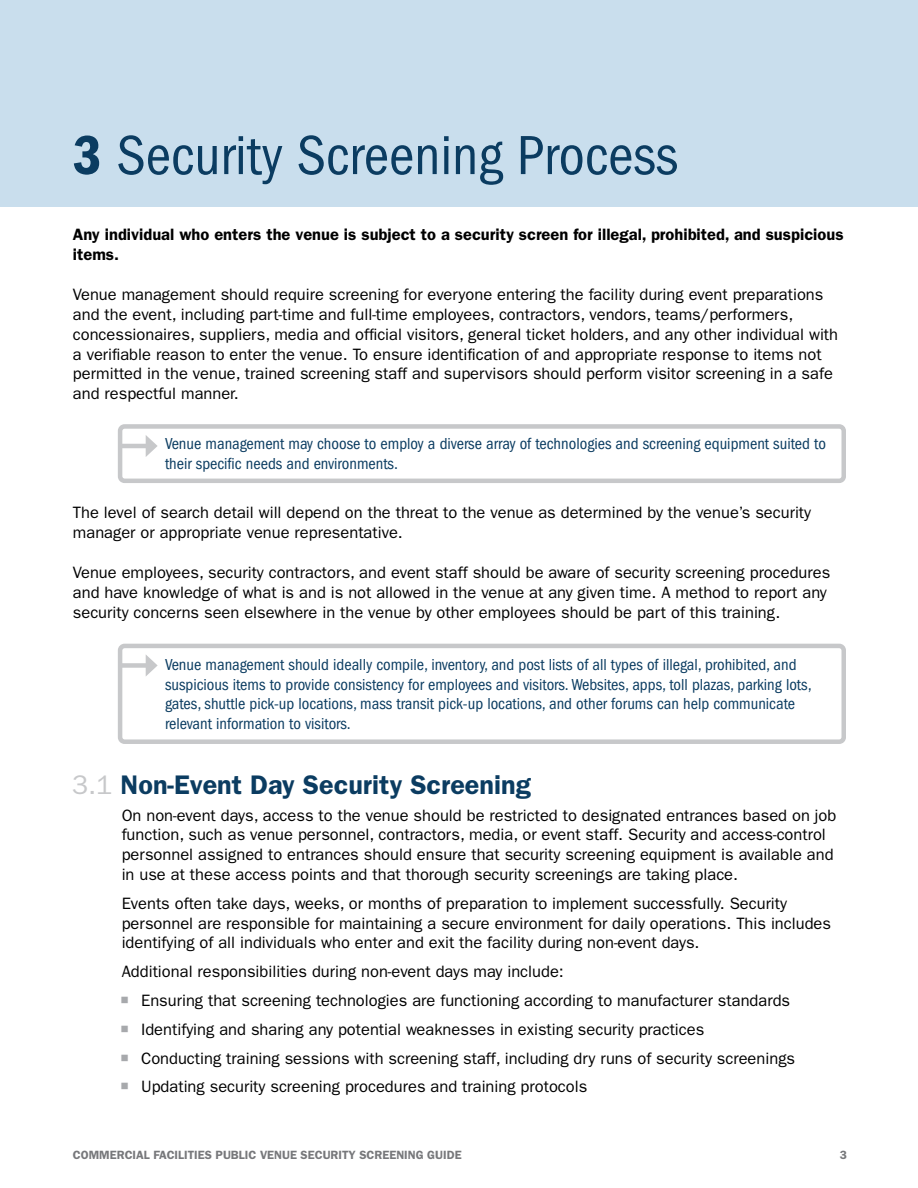
<style>
.page{position:relative;width:918px;height:1188px;background:#fff}
.page>*{position:absolute;margin:0;border:0;box-sizing:border-box;transform-origin:0 0}
.t1{font:condensed 57px "ITC Franklin Gothic Std";color:#0b3c61}
.t2{font:600 27px "ITC Franklin Gothic Std";color:#0b3c61}
.t3{font:16.5px/19.8px "ITC Franklin Gothic Std";color:#000}
.t4{font:condensed 16.5px/19.8px "ITC Franklin Gothic Std";color:#0b3c61}
.t5{font:600 16.5px/19.8px "ITC Franklin Gothic Std";color:#000}
.t6{font:600 12px "ITC Franklin Gothic Std";color:#77787b}
.s1{font-family:"ITC Franklin Gothic Std Dm Cd";font-stretch:normal}
.s2{font-weight:400;color:#c7c8ca}
</style>
<div class="page">
<div style="left:0;top:0;width:918px;height:207px;background:#c9deed"></div>
<div style="left:118px;top:424px;width:728px;height:59px;border:4px solid #c7c8ca;border-radius:4px"></div>
<hr style="left:119px;top:444px;width:31px;height:4px;background:#c7c8ca">
<svg style="left:146px;top:435px;width:12px;height:22px"></svg>
<div style="left:118px;top:644px;width:728px;height:100px;border:4px solid #c7c8ca;border-radius:4px"></div>
<div style="left:119px;top:663px;width:31px;height:5px;background:#c7c8ca"></div>
<svg style="left:146px;top:655px;width:12px;height:21px"></svg>
<h2 class="t1" style="left:73px;top:123px;width:607px"><span class="s1">3</span> Security Screening Process</h2>
<p class="t5" style="left:73px;top:225px;width:772px">Any individual who enters the venue is subject to a security screen for illegal, prohibited, and suspicious items.</p>
<p class="t3" style="left:73px;top:285px;width:767px">Venue management should require screening for everyone entering the facility during event preparations and the event, including part-time and full-time employees, contractors, vendors, teams/performers, concessionaires, suppliers, media and official visitors, general ticket holders, and any other individual with a verifiable reason to enter the venue. To ensure identification of and appropriate response to items not permitted in the venue, trained screening staff and supervisors should perform visitor screening in a safe and respectful manner.</p>
<p class="t4" style="left:165px;top:434px;width:662px">Venue management may choose to employ a diverse array of technologies and screening equipment suited to their specific needs and environments.</p>
<p class="t3" style="left:73px;top:503px;width:740px">The level of search detail will depend on the threat to the venue as determined by the venue’s security manager or appropriate venue representative.</p>
<p class="t3" style="left:73px;top:563px;width:759px">Venue employees, security contractors, and event staff should be aware of security screening procedures and have knowledge of what is and is not allowed in the venue at any given time. A method to report any security concerns seen elsewhere in the venue by other employees should be part of this training.</p>
<p class="t4" style="left:165px;top:655px;width:648px">Venue management should ideally compile, inventory, and post lists of all types of illegal, prohibited, and suspicious items to provide consistency for employees and visitors. Websites, apps, toll plazas, parking lots, gates, shuttle pick-up locations, mass transit pick-up locations, and other forums can help communicate relevant information to visitors.</p>
<h3 class="t2" style="left:72px;top:769px;width:460px"><span class="s2">3.1</span> Non-Event Day Security Screening</h3>
<p class="t3" style="left:122px;top:805px;width:716px">On non-event days, access to the venue should be restricted to designated entrances based on job function, such as venue personnel, contractors, media, or event staff. Security and access-control personnel assigned to entrances should ensure that security screening equipment is available and in use at these access points and that thorough security screenings are taking place.</p>
<p class="t3" style="left:122px;top:893px;width:711px">Events often take days, weeks, or months of preparation to implement successfully. Security personnel are responsible for maintaining a secure environment for daily operations. This includes identifying of all individuals who enter and exit the facility during non-event days.</p>
<p class="t3" style="left:122px;top:962px;width:444px">Additional responsibilities during non-event days may include:</p>
<p class="t3" style="left:141px;top:991px;width:651px">Ensuring that screening technologies are functioning according to manufacturer standards</p>
<p class="t3" style="left:141px;top:1019px;width:565px">Identifying and sharing any potential weaknesses in existing security practices</p>
<p class="t3" style="left:141px;top:1048px;width:656px">Conducting training sessions with screening staff, including dry runs of security screenings</p>
<p class="t3" style="left:141px;top:1077px;width:448px">Updating security screening procedures and training protocols</p>
<p class="t6" style="left:73px;top:1148px;width:390px">COMMERCIAL FACILITIES PUBLIC VENUE SECURITY SCREENING GUIDE</p>
<p class="t6" style="left:840px;top:1148px;width:9px">3</p>
</div>
